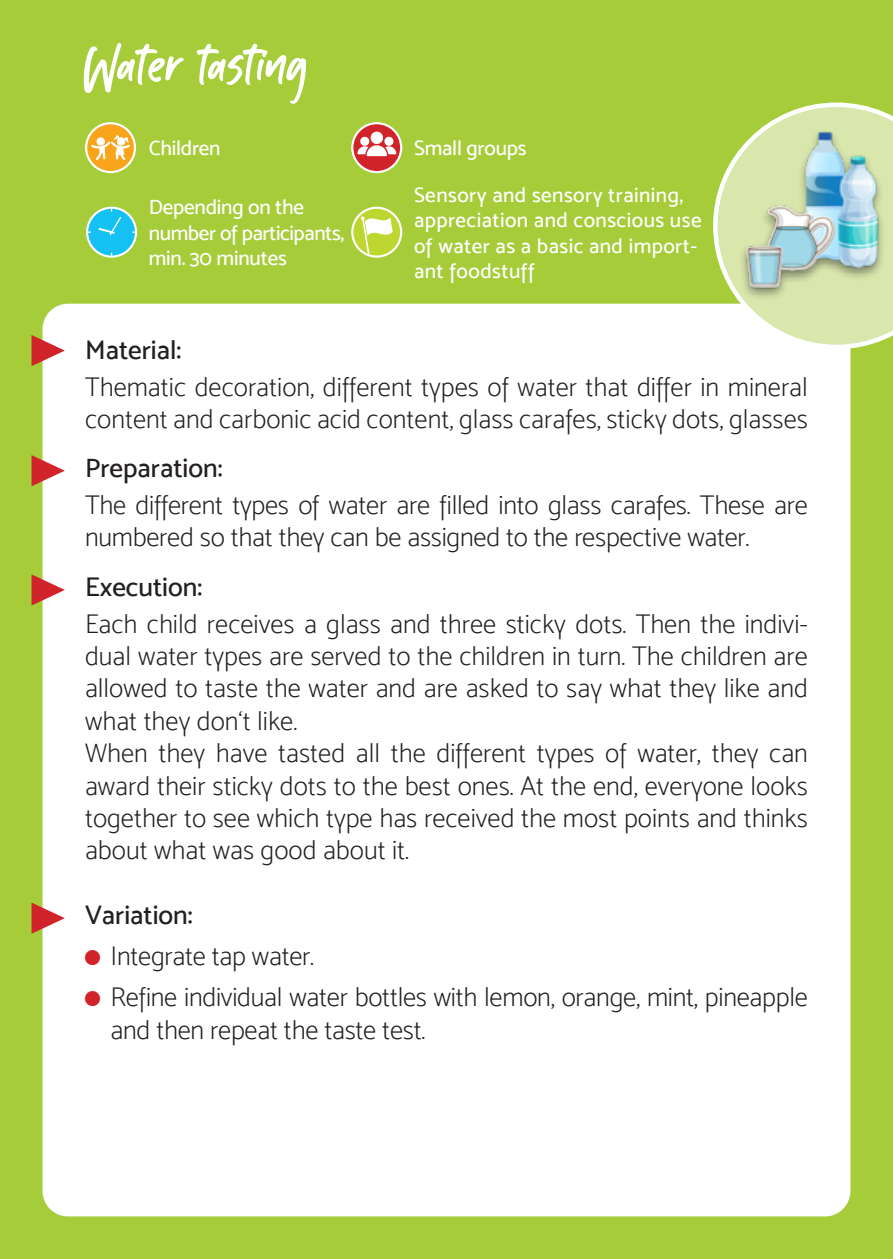
<style>
.page{position:relative;width:893px;height:1259px;background:#a6cc39}
.page>*{position:absolute;margin:0;border:0;box-sizing:border-box;transform-origin:0 0}
.t1{font:81px "Kabut Hitam";color:#fff}
.t2{font:27px/32.4px "Mosk Extra Light 200";color:#231f20}
.t3{font:27px "Mosk Medium 500";color:#231f20}
.t4{font:21px/25.2px "Mosk Medium 500";letter-spacing:.02em;color:#fff}
.t5{font:21px/25.2px "Mosk Medium 500";letter-spacing:-.01em;color:#fff}
.s1{color:#d1232a}
</style>
<div class="page">
<svg style="left:352px;top:123px;width:49px;height:49px"></svg>
<div style="left:351px;top:122px;width:51px;height:51px;border:2px solid #fff;border-radius:50%"></div>
<svg style="left:357px;top:130px;width:39px;height:26px"></svg>
<svg style="left:352px;top:208px;width:49px;height:49px"></svg>
<div style="left:351px;top:207px;width:51px;height:51px;border:2px solid #fff;border-radius:50%"></div>
<svg style="left:361px;top:216px;width:32px;height:37px"></svg>
<div style="left:43px;top:304px;width:807px;height:912px;background:#fff;border-radius:26px"></div>
<svg style="left:32px;top:335px;width:33px;height:31px"></svg>
<svg style="left:32px;top:455px;width:33px;height:31px"></svg>
<svg style="left:32px;top:574px;width:33px;height:31px"></svg>
<svg style="left:32px;top:902px;width:33px;height:31px"></svg>
<svg style="left:713px;top:102px;width:180px;height:247px"></svg>
<svg style="left:86px;top:123px;width:49px;height:49px"></svg>
<div style="left:85px;top:122px;width:51px;height:51px;border:2px solid #fff;border-radius:50%"></div>
<svg style="left:91px;top:135px;width:39px;height:25px"></svg>
<div style="left:87px;top:208px;width:49px;height:49px;background:#15c0f2;border-radius:50%"></div>
<div style="left:86px;top:207px;width:51px;height:51px;border:2px solid #fff;border-radius:50%"></div>
<svg style="left:87px;top:208px;width:36px;height:29px"></svg>
<div style="left:738px;top:129px;width:148px;height:171px;background:#231f20;opacity:.5"></div>
<img style="left:724px;top:132px;width:159px;height:159px">
<p class="t1" style="left:85px;top:25px;width:224px">Water tasting</p>
<p class="t5" style="left:149px;top:135px;width:73px">Children</p>
<p class="t5" style="left:149px;top:194px;width:197px">Depending on the number of participants, min. 30 minutes</p>
<p class="t5" style="left:414px;top:135px;width:114px">Small groups</p>
<p class="t4" style="left:414px;top:182px;width:289px">Sensory and sensory training, appreciation and conscious use of water as a basic and import&shy;ant foodstuff</p>
<p class="t3" style="left:85px;top:334px;width:98px">Material:</p>
<p class="t2" style="left:85px;top:370px;width:724px">Thematic decoration, different types of water that differ in mineral content and carbonic acid content, glass carafes, sticky dots, glasses</p>
<p class="t3" style="left:85px;top:452px;width:139px">Preparation:</p>
<p class="t2" style="left:85px;top:489px;width:724px">The different types of water are filled into glass carafes. These are numbered so that they can be assigned to the respective water.</p>
<p class="t3" style="left:85px;top:571px;width:119px">Execution:</p>
<p class="t2" style="left:85px;top:607px;width:724px;text-align:justify">Each child receives a glass and three sticky dots. Then the indivi&shy;dual water types are served to the children in turn. The children are allowed to taste the water and are asked to say what they like and what they don‘t like.</p>
<p class="t2" style="left:85px;top:737px;width:724px;text-align:justify">When they have tasted all the different types of water, they can award their sticky dots to the best ones. At the end, everyone looks together to see which type has received the most points and thinks about what was good about it.</p>
<p class="t3" style="left:85px;top:899px;width:109px">Variation:</p>
<p class="t2" style="left:85px;top:940px;width:231px"><span class="s1">■</span> Integrate tap water.</p>
<p class="t2" style="left:111px;top:980px;width:699px;text-indent:-26px"><span class="s1">■</span> Refine individual water bottles with lemon, orange, mint, pineapple and then repeat the taste test.</p>
</div>
